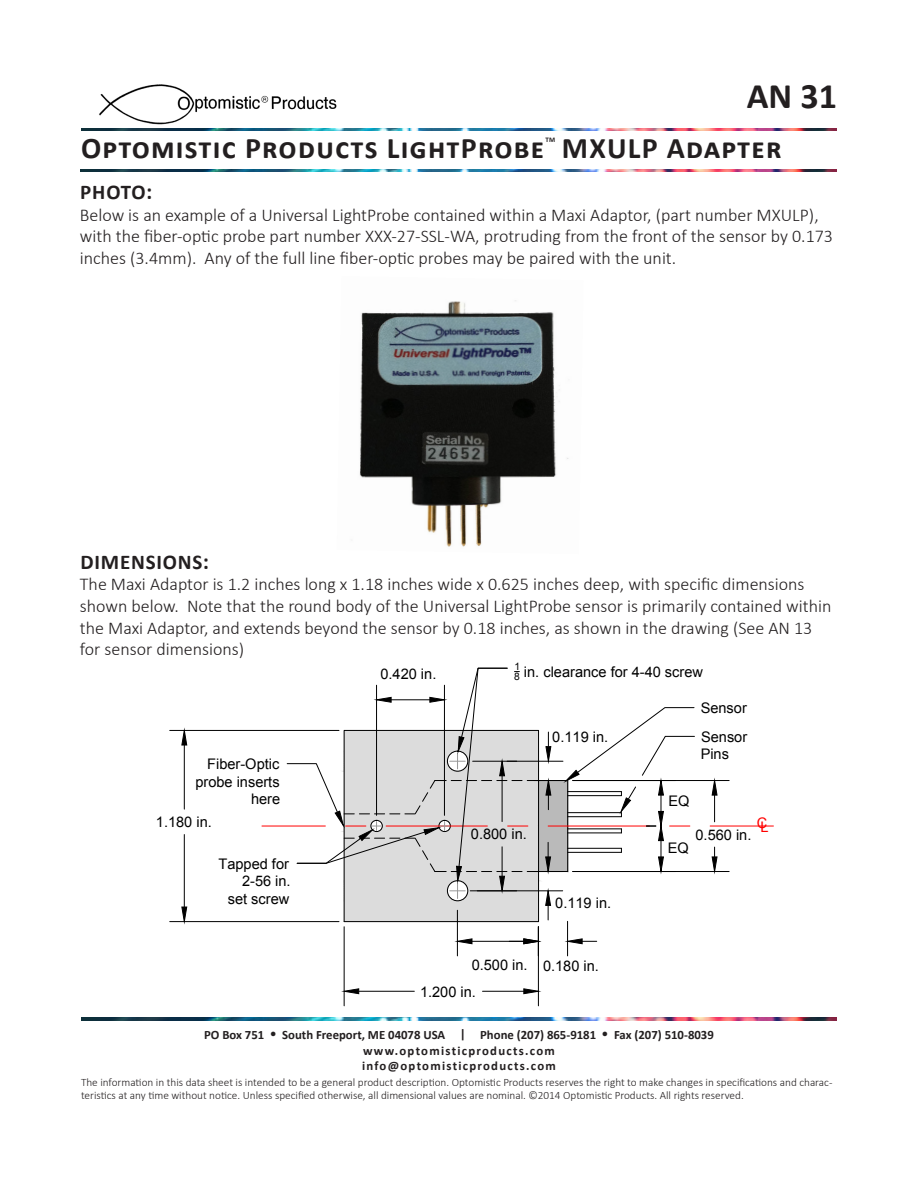
<style>
.page{position:relative;width:918px;height:1188px;background:#fff}
.page>*{position:absolute;margin:0;border:0;box-sizing:border-box;transform-origin:0 0}
.t1{font:700 36px "Calibri";color:#231f20}
.t2{font:700 30px "Calibri";letter-spacing:.04em;color:#231f20}
.t3{font:700 21px "Calibri";letter-spacing:.04em;color:#231f20}
.t4{font:300 18px/21.6px "Calibri";color:#231f20}
.t5{font:14.55px/17.5px "Arial";color:#000;text-align:right}
.t6{font:14.55px "Arial";color:#f00}
.t7{font:700 12.75px "Calibri";color:#231f20}
.t8{font:300 11.25px/13.5px "Calibri";color:#231f20}
.t9{font:10.2px "Arial";color:#000}
.t10{font:700 7.05px "Calibri";color:#231f20}
.s1{font-size:22.5px}
</style>
<div class="page">
<img style="left:99px;top:84px;width:238px;height:41px">
<img style="left:359px;top:300px;width:210px;height:247px">
<img style="left:81px;top:128px;width:756px;height:3px">
<img style="left:81px;top:1018px;width:756px;height:3px">
<hr style="left:170px;top:730px;width:169px;height:1px;background:#000">
<hr style="left:170px;top:921px;width:169px;height:1px;background:#000">
<hr style="left:184px;top:745px;width:1px;height:64px;background:#000">
<hr style="left:184px;top:835px;width:1px;height:72px;background:#000">
<svg style="left:181px;top:730px;width:6px;height:16px"></svg>
<svg style="left:181px;top:906px;width:6px;height:16px"></svg>
<hr style="left:344px;top:927px;width:1px;height:79px;background:#000">
<hr style="left:538px;top:927px;width:1px;height:79px;background:#000">
<hr style="left:359px;top:991px;width:55px;height:1px;background:#000">
<hr style="left:483px;top:991px;width:41px;height:1px;background:#000">
<svg style="left:343px;top:988px;width:16px;height:6px"></svg>
<svg style="left:523px;top:988px;width:16px;height:6px"></svg>
<svg style="left:286px;top:667px;width:409px;height:289px"></svg>
<hr style="left:573px;top:780px;width:156px;height:1px;background:#000">
<hr style="left:573px;top:871px;width:156px;height:1px;background:#000">
<svg style="left:711px;top:781px;width:7px;height:41px"></svg>
<svg style="left:711px;top:847px;width:7px;height:24px"></svg>
<img style="left:80px;top:169px;width:756px;height:3px">
<p class="t1" style="left:747px;top:73px;width:92px">AN 31</p>
<p class="t2" style="left:81px;top:128px;width:465px">Optomistic Products LightProbe</p>
<p class="t10" style="left:545px;top:135px;width:11px">TM</p>
<p class="t2" style="left:562px;top:128px;width:221px">MXULP Adapter</p>
<p class="t3" style="left:80px;top:179px;width:74px">PHOTO<span class="s1">:</span></p>
<p class="t4" style="left:80px;top:204px;width:755px">Below is an example of a Universal LightProbe contained within a Maxi Adaptor, (part number MXULP), with the fiber-optic probe part number XXX-27-SSL-WA, protruding from the front of the sensor by 0.173 inches (3.4mm). Any of the full line fiber-optic probes may be paired with the unit.</p>
<p class="t3" style="left:80px;top:548px;width:130px">DIMENSIONS<span class="s1">:</span></p>
<p class="t4" style="left:80px;top:573px;width:753px">The Maxi Adaptor is 1.2 inches long x 1.18 inches wide x 0.625 inches deep, with specific dimensions shown below. Note that the round body of the Universal LightProbe sensor is primarily contained within the Maxi Adaptor, and extends beyond the sensor by 0.18 inches, as shown in the drawing (See AN 13</p>
<p class="t4" style="left:80px;top:638px;width:166px">for sensor dimensions)</p>
<p class="t5" style="left:195px;top:755px;width:86px">Fiber-Optic probe inserts here</p>
<p class="t5" style="left:156px;top:813px;width:57px">1.180 in.</p>
<p class="t5" style="left:218px;top:855px;width:74px">Tapped for<br>2-56 in.<br>set screw</p>
<p class="t5" style="left:380px;top:666px;width:57px">0.420 in.</p>
<p class="t9" style="left:515px;top:660px;width:7px">1</p>
<p class="t5" style="left:514px;top:663px;width:190px"><sub>8</sub> in. clearance for 4-40 screw</p>
<p class="t5" style="left:552px;top:728px;width:57px">0.119 in.</p>
<p class="t5" style="left:471px;top:826px;width:57px">0.800 in.</p>
<p class="t5" style="left:555px;top:894px;width:57px">0.119 in.</p>
<p class="t5" style="left:472px;top:956px;width:57px">0.500 in.</p>
<p class="t5" style="left:543px;top:957px;width:57px">0.180 in.</p>
<p class="t5" style="left:701px;top:694px;width:48px;line-height:28.7px;text-align:left">Sensor<br>Sensor</p>
<p class="t5" style="left:701px;top:745px;width:30px">Pins</p>
<p class="t5" style="left:669px;top:793px;width:23px">EQ</p>
<p class="t6" style="left:757px;top:815px;width:13px">CL</p>
<p class="t5" style="left:696px;top:826px;width:57px">0.560 in.</p>
<p class="t5" style="left:668px;top:840px;width:23px">EQ</p>
<p class="t5" style="left:420px;top:983px;width:57px">1.200 in.</p>
<p class="t7" style="left:204px;top:1027px;width:511px">PO Box 751 • South Freeport, ME 04078 USA | Phone (207) 865-9181 • Fax (207) 510-8039</p>
<p class="t7" style="left:363px;top:1042px;width:193px">www.optomisticproducts.com</p>
<p class="t7" style="left:362px;top:1058px;width:195px">info@optomisticproducts.com</p>
<p class="t8" style="left:81px;top:1075px;width:753px">The information in this data sheet is intended to be a general product description. Optomistic Products reserves the right to make changes in specifications and charac&shy;teristics at any time without notice. Unless specified otherwise, all dimensional values are nominal. ©2014 Optomistic Products. All rights reserved.</p>
</div>
